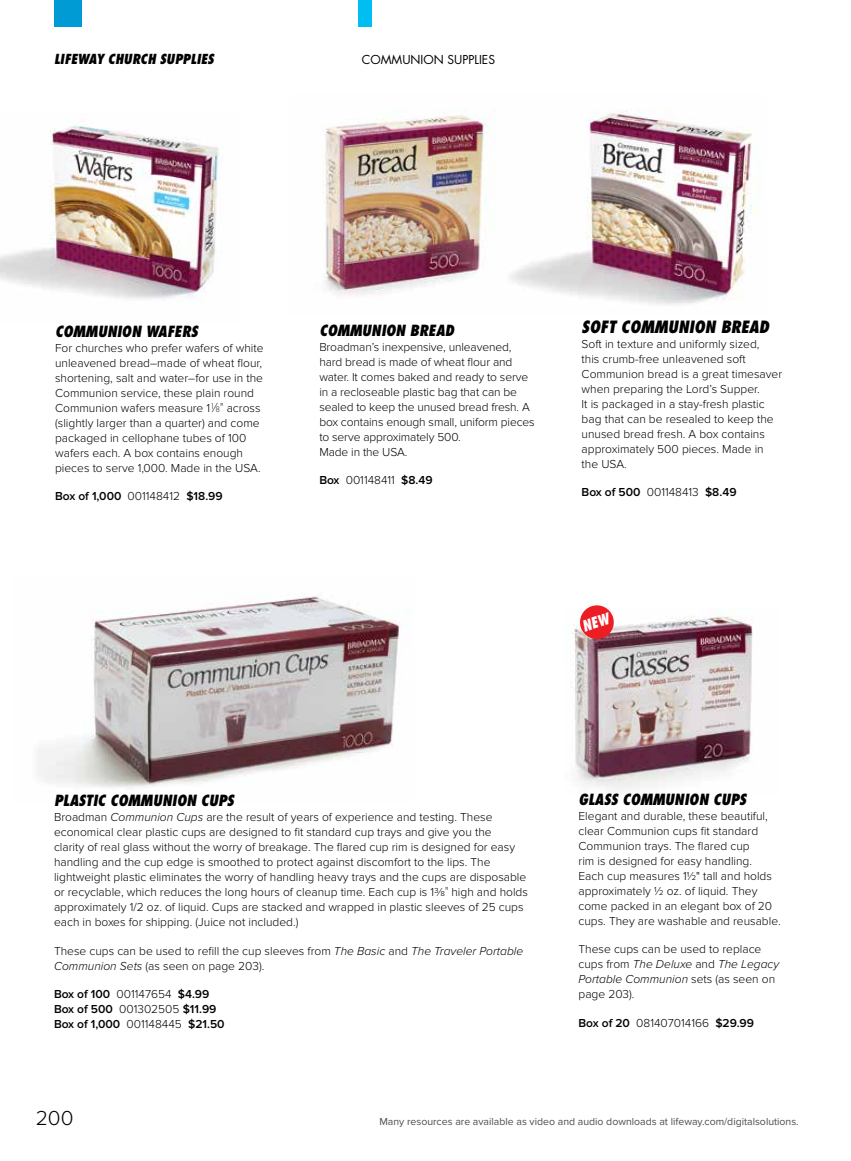
<style>
.page{position:relative;width:851px;height:1161px;background:#fff}
.page>*{position:absolute;margin:0;border:0;box-sizing:border-box;transform-origin:0 0}
.t1{font:300 21px "Proxima Nova";color:#000}
.t2{font:italic 800 condensed 16.5px "Futura Std";color:#000}
.t3{font:italic 800 condensed 15px "Futura Std";color:#000}
.t4{font:italic 800 condensed 13.5px "Futura Std";color:#000}
.t5{font:300 12px/15px "Proxima Nova";color:#000}
.t6{font:600 12px/15px "Proxima Nova";color:#000}
.t7{font:12px "Futura Std";color:#000}
.t8{font:10.5px "Proxima Nova";color:#4d4d4f}
.s1{font-family:"Futura Std"}
.s2{font-family:"Futura Std";font-size:7.5px}
.s3{font-weight:300}
.s4{font-weight:600}
.s5{font-style:italic}
</style>
<div class="page">
<img style="left:571px;top:616px;width:182px;height:174px">
<img style="left:323px;top:109px;width:164px;height:188px">
<img style="left:509px;top:109px;width:248px;height:196px">
<img style="left:0;top:121px;width:222px;height:178px">
<img style="left:38px;top:596px;width:372px;height:192px">
<div style="left:54px;top:0;width:27px;height:27px;background:#009bd5"></div>
<div style="left:358px;top:0;width:14px;height:27px;background:#00bdf2"></div>
<svg style="left:578px;top:605px;width:37px;height:36px"></svg>
<p class="t4" style="left:54px;top:51px;width:161px">LIFEWAY CHURCH SUPPLIES</p>
<p class="t7" style="left:362px;top:52px;width:135px">COMMUNION SUPPLIES</p>
<p class="t3" style="left:55px;top:322px;width:144px">COMMUNION WAFERS</p>
<p class="t5" style="left:55px;top:341px;width:210px">For churches who prefer wafers of white unleavened bread–made of wheat flour, shortening, salt and water–for use in the Communion service, these plain round Communion wafers measure 1<sup>1</sup><span class="s1">⁄</span><span class="s2">8</span><span class="s1">"</span> across (slightly larger than a quarter) and come packaged in cellophane tubes of 100 wafers each. A box contains enough pieces to serve 1,000. Made in the USA.</p>
<p class="t6" style="left:55px;top:489px;width:169px">Box of 1,000 <span class="s3">001148412</span> $18.99</p>
<p class="t3" style="left:319px;top:321px;width:136px">COMMUNION BREAD</p>
<p class="t5" style="left:319px;top:339px;width:217px">Broadman’s inexpensive, unleavened, hard bread is made of wheat flour and water. It comes baked and ready to serve in a recloseable plastic bag that can be sealed to keep the unused bread fresh. A box contains enough small, uniform pieces to serve approximately 500.<br>Made in the USA.</p>
<p class="t5" style="left:319px;top:473px;width:115px"><span class="s4">Box</span> 001148411 <span class="s4">$8.49</span></p>
<h2 class="t2" style="left:581px;top:316px;width:189px">SOFT COMMUNION BREAD</h2>
<p class="t5" style="left:581px;top:336px;width:202px">Soft in texture and uniformly sized,<br>this crumb-free unleavened soft<br>Communion bread is a great timesaver when preparing the Lord’s Supper.<br>It is packaged in a stay-fresh plastic bag that can be resealed to keep the unused bread fresh. A box contains approximately 500 pieces. Made in the USA.</p>
<p class="t6" style="left:581px;top:485px;width:156px">Box of 500 <span class="s3">001148413</span> $8.49</p>
<p class="t3" style="left:54px;top:791px;width:181px">PLASTIC COMMUNION CUPS</p>
<p class="t5" style="left:54px;top:810px;width:475px">Broadman <span class="s5">Communion Cups</span> are the result of years of experience and testing. These economical clear plastic cups are designed to fit standard cup trays and give you the<br>clarity of real glass without the worry of breakage. The flared cup rim is designed for easy handling and the cup edge is smoothed to protect against discomfort to the lips. The lightweight plastic eliminates the worry of handling heavy trays and the cups are disposable or recyclable, which reduces the long hours of cleanup time. Each cup is 13⁄8<span class="s1">"</span> high and holds approximately 1/2 oz. of liquid. Cups are stacked and wrapped in plastic sleeves of 25 cups each in boxes for shipping. (Juice not included.)</p>
<p class="t5" style="left:54px;top:943px;width:470px">These cups can be used to refill the cup sleeves from <span class="s5">The Basic</span> and <span class="s5">The Traveler Portable<br>Communion Sets</span> (as seen on page 203).</p>
<p class="t6" style="left:54px;top:987px;width:172px">Box of 100 <span class="s3">001147654</span> $4.99<br>Box of 500 <span class="s3">001302505</span> $11.99<br>Box of 1,000 <span class="s3">001148445</span> $21.50</p>
<p class="t3" style="left:578px;top:790px;width:169px">GLASS COMMUNION CUPS</p>
<p class="t5" style="left:578px;top:809px;width:204px">Elegant and durable, these beautiful, clear Communion cups fit standard Communion trays. The flared cup<br>rim is designed for easy handling.<br>Each cup measures 1½" tall and holds approximately ½ oz. of liquid. They come packed in an elegant box of 20 cups. They are washable and reusable.</p>
<p class="t5" style="left:578px;top:942px;width:202px">These cups can be used to replace cups from <span class="s5">The Deluxe</span> and <span class="s5">The Legacy<br>Portable Communion</span> sets (as seen on page 203).</p>
<p class="t6" style="left:578px;top:1016px;width:177px">Box of 20 <span class="s3">081407014166</span> $29.99</p>
<h1 class="t1" style="left:36px;top:1106px;width:39px">200</h1>
<p class="t8" style="left:379px;top:1116px;width:421px">Many resources are available as video and audio downloads at lifeway.com/digitalsolutions.</p>
</div>
